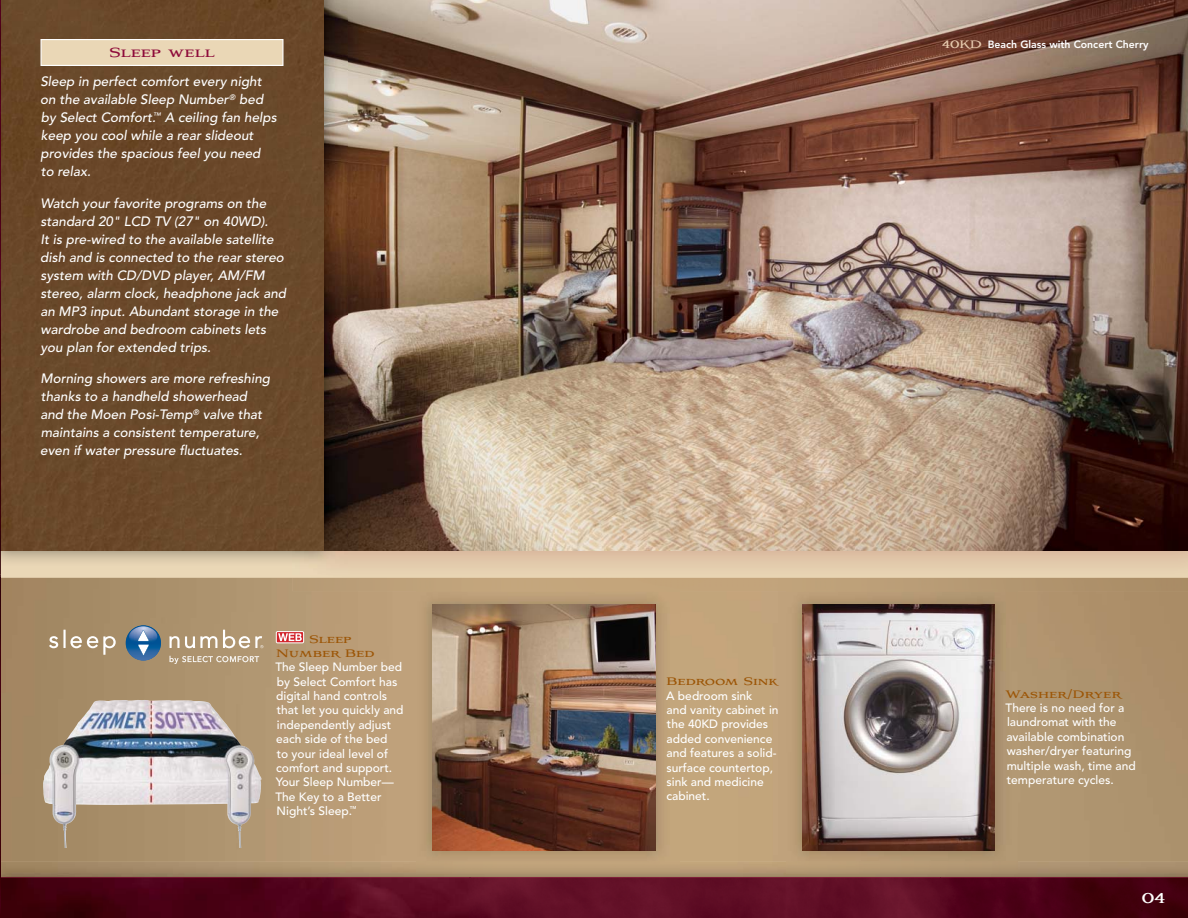
<style>
.page{position:relative;width:1188px;height:918px;background:#fff}
.page>*{position:absolute;margin:0;border:0;box-sizing:border-box;transform-origin:0 0}
.t1{font:700 18px "Aviano";color:#fff}
.t2{font:700 16.5px "Aviano";color:#8e0b3a}
.t3{font:italic 500 13.5px/18px "Avenir";color:#fff}
.t4{font:700 13.5px/14.2px "Aviano";color:#9c5607}
.t5{font:500 12px/14.4px "Avenir";color:#fff}
.t6{font:800 10.5px "Avenir";color:#fff}
.s1{font-family:"Aviano";font-weight:700;font-size:13.5px;color:#e5c8ad}
</style>
<div class="page">
<img style="left:1px;top:578px;width:1187px;height:298px">
<img style="left:416px;top:591px;width:263px;height:283px">
<img style="left:432px;top:605px;width:223px;height:245px">
<img style="left:66px;top:779px;width:195px;height:69px">
<img style="left:787px;top:591px;width:231px;height:283px">
<img style="left:802px;top:605px;width:193px;height:245px">
<svg style="left:49px;top:625px;width:214px;height:39px"></svg>
<img style="left:292px;top:578px;width:896px;height:13px">
<img style="left:324px;top:0;width:864px;height:551px">
<div style="left:0;top:0;width:324px;height:551px;background:#6a482a"></div>
<svg style="left:40px;top:39px;width:244px;height:27px"></svg>
<img style="left:1px;top:876px;width:1187px;height:2px">
<svg style="left:0;top:878px;width:1188px;height:40px"></svg>
<img style="left:0;top:0;width:1px;height:578px">
<img style="left:0;top:578px;width:1px;height:284px">
<svg style="left:0;top:862px;width:1px;height:16px"></svg>
<div style="left:276px;top:631px;width:28px;height:12px;border:1px solid #fff"></div>
<svg style="left:278px;top:633px;width:24px;height:8px"></svg>
<p class="t2" style="left:110px;top:42px;width:107px">Sleep well</p>
<p class="t3" style="left:40px;top:74px;width:238px">Sleep in perfect comfort every night on the available Sleep Number<sup>®</sup> bed by Select Comfort.<sup>™</sup> A ceiling fan helps keep you cool while a rear slideout provides the spacious feel you need<br>to relax.</p>
<p class="t3" style="left:40px;top:196px;width:247px">Watch your favorite programs on the standard 20" LCD TV (27" on 40WD).<br>It is pre-wired to the available satellite dish and is connected to the rear stereo system with CD/DVD player, AM/FM stereo, alarm clock, headphone jack and an MP3 input. Abundant storage in the wardrobe and bedroom cabinets lets you plan for extended trips.</p>
<p class="t3" style="left:40px;top:371px;width:231px">Morning showers are more refreshing thanks to a handheld showerhead and the Moen Posi-Temp<sup>®</sup> valve that maintains a consistent temperature, even if water pressure fluctuates.</p>
<p class="t4" style="left:276px;top:631px;width:100px;text-indent:33px">Sleep<br>Number Bed</p>
<p class="t5" style="left:275px;top:661px;width:130px">The Sleep Number bed by Select Comfort has digital hand controls that let you quickly and independently adjust each side of the bed<br>to your ideal level of comfort and support.<br>Your Sleep Number—<br>The Key to a Better<br>Night’s Sleep.<sup>™</sup></p>
<p class="t6" style="left:942px;top:40px;width:208px"><span class="s1">40KD</span> Beach Glass with Concert Cherry</p>
<p class="t4" style="left:667px;top:673px;width:113px">Bedroom Sink</p>
<p class="t5" style="left:666px;top:689px;width:114px">A bedroom sink<br>and vanity cabinet in the 40KD provides added convenience and features a solid&shy;surface countertop, sink and medicine cabinet.</p>
<p class="t4" style="left:1006px;top:686px;width:117px">Washer/Dryer</p>
<p class="t5" style="left:1005px;top:702px;width:132px">There is no need for a laundromat with the available combination washer/dryer featuring multiple wash, time and temperature cycles.</p>
<h1 class="t1" style="left:1142px;top:886px;width:25px">04</h1>
</div>
